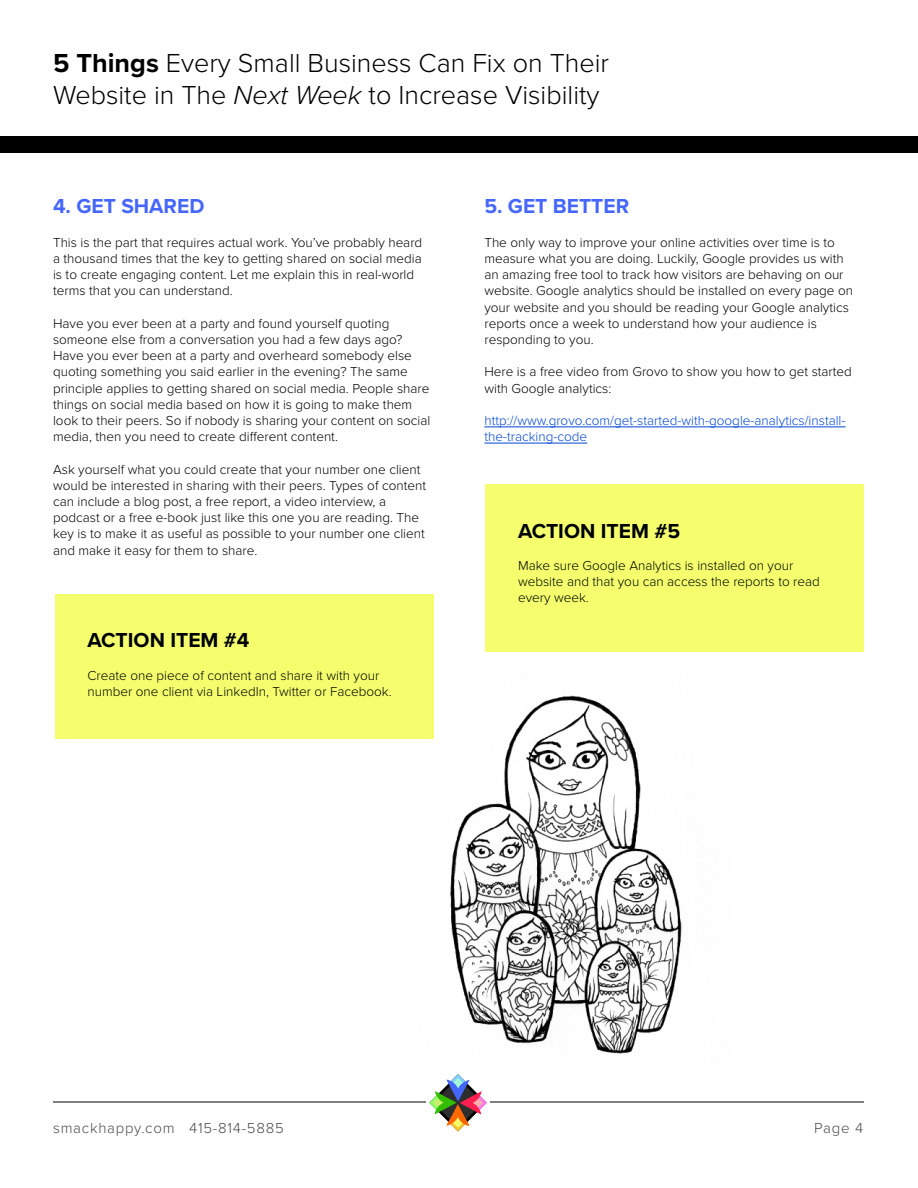
<style>
.page{position:relative;width:918px;height:1188px;background:#fff}
.page>*{position:absolute;margin:0;border:0;box-sizing:border-box;transform-origin:0 0}
.t1{font:300 27px/32.4px "Proxima Nova";color:#000}
.t2{font:700 21px "Proxima Nova";color:#000}
.t3{font:700 21px "Proxima Nova";color:#4566ff}
.t4{font:300 15px "Proxima Nova";letter-spacing:.05em;color:#4c4c4c}
.t5{font:300 13.5px/16.2px "Proxima Nova";color:#000}
.t6{font:300 13.5px/16.2px "Proxima Nova";color:#0045d6}
.s1{font-weight:700}
.s2{font-style:italic}
</style>
<div class="page">
<div style="left:0;top:136px;width:918px;height:16px;background:#000"></div>
<hr style="left:53px;top:1101px;width:810px;height:2px;background:#7f7f7f">
<div style="left:426px;top:1074px;width:64px;height:58px;background:#fff"></div>
<svg style="left:429px;top:1074px;width:58px;height:58px"></svg>
<div style="left:55px;top:594px;width:379px;height:145px;background:#f5ff6e"></div>
<hr style="left:484px;top:427px;width:362px;height:1px;background:#0045d6">
<hr style="left:484px;top:443px;width:103px;height:1px;background:#0045d6">
<div style="left:485px;top:484px;width:379px;height:168px;background:#f5ff6e"></div>
<img style="left:450px;top:695px;width:232px;height:359px">
<h1 class="t1" style="left:53px;top:48px;width:558px"><span class="s1">5 Things</span> Every Small Business Can Fix on Their<br>Website in The <span class="s2">Next Week</span> to Increase Visibility</h1>
<h2 class="t3" style="left:53px;top:197px;width:153px">4. GET SHARED</h2>
<p class="t5" style="left:53px;top:235px;width:371px">This is the part that requires actual work. You’ve probably heard a thousand times that the key to getting shared on social media is to create engaging content. Let me explain this in real-world terms that you can understand.</p>
<p class="t5" style="left:53px;top:316px;width:379px">Have you ever been at a party and found yourself quoting someone else from a conversation you had a few days ago?<br>Have you ever been at a party and overheard somebody else quoting something you said earlier in the evening? The same principle applies to getting shared on social media. People share things on social media based on how it is going to make them look to their peers. So if nobody is sharing your content on social media, then you need to create different content.</p>
<p class="t5" style="left:53px;top:462px;width:375px">Ask yourself what you could create that your number one client would be interested in sharing with their peers. Types of content can include a blog post, a free report, a video interview, a podcast or a free e-book just like this one you are reading. The key is to make it as useful as possible to your number one client and make it easy for them to share.</p>
<h2 class="t2" style="left:88px;top:631px;width:163px">ACTION ITEM #4</h2>
<p class="t5" style="left:88px;top:668px;width:306px">Create one piece of content and share it with your number one client via LinkedIn, Twitter or Facebook.</p>
<h2 class="t3" style="left:484px;top:197px;width:146px">5. GET BETTER</h2>
<p class="t5" style="left:484px;top:235px;width:370px">The only way to improve your online activities over time is to measure what you are doing. Luckily, Google provides us with an amazing free tool to track how visitors are behaving on our website. Google analytics should be installed on every page on your website and you should be reading your Google analytics reports once a week to understand how your audience is responding to you.</p>
<p class="t5" style="left:484px;top:365px;width:369px">Here is a free video from Grovo to show you how to get started with Google analytics:</p>
<p class="t6" style="left:484px;top:413px;width:363px">http://www.grovo.com/get-started-with-google-analytics/install&shy;the-tracking-code</p>
<h2 class="t2" style="left:518px;top:522px;width:164px">ACTION ITEM #5</h2>
<p class="t5" style="left:518px;top:558px;width:303px">Make sure Google Analytics is installed on your website and that you can access the reports to read every week.</p>
<p class="t4" style="left:53px;top:1121px;width:232px">smackhappy.com 415-814-5885</p>
<p class="t4" style="left:814px;top:1121px;width:50px">Page 4</p>
</div>
